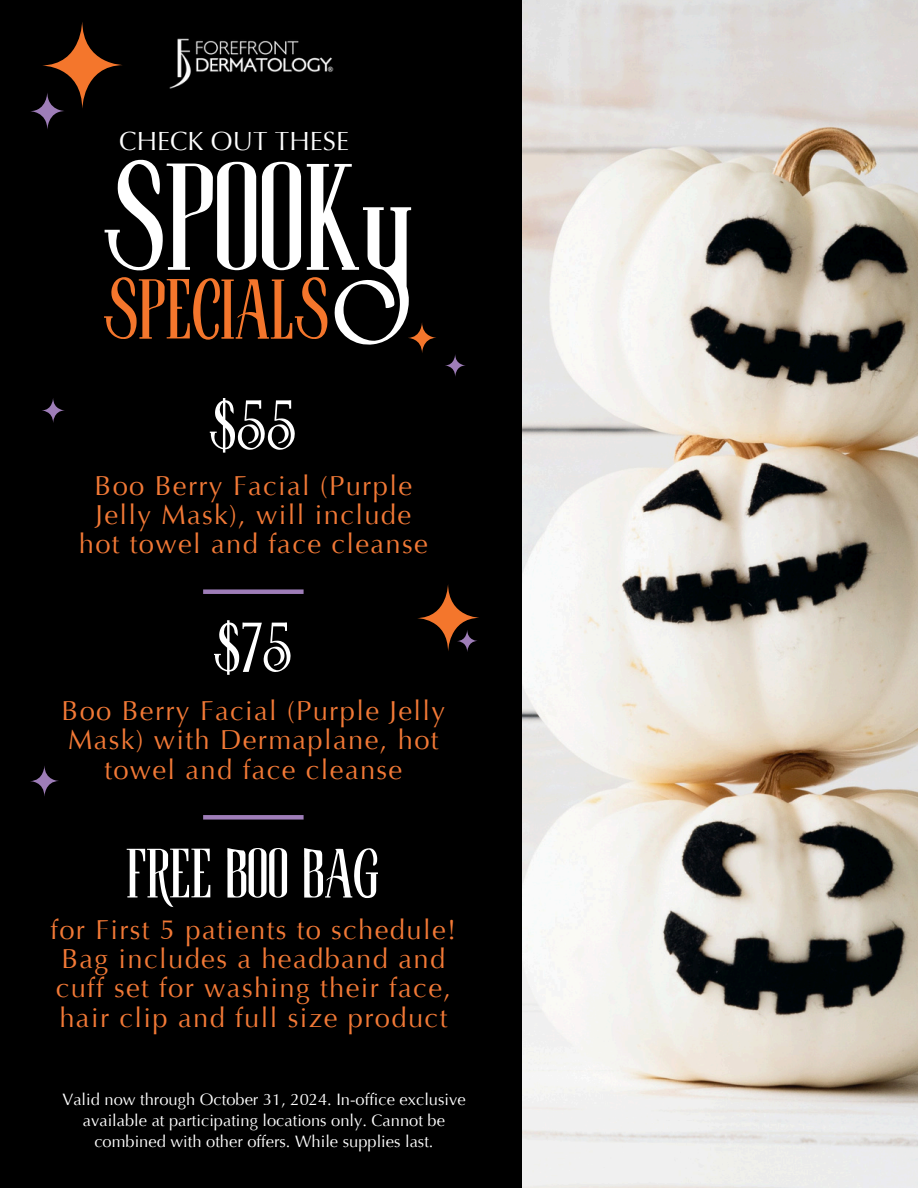
<style>
.page{position:relative;width:918px;height:1188px;background:#fff}
.page>*{position:absolute;margin:0;border:0;box-sizing:border-box;transform-origin:0 0}
.t1{font:137.1px "Roller Coaster";color:#fff}
.t2{font:76.65px "Roller Coaster";color:#f4762c}
.t3{font:62.85px "Roller Coaster";color:#fff}
.t4{font:27.3px/29.2px "Optima LT Pro";letter-spacing:.05em;color:#f27936;text-align:center}
.t5{font:26.25px "Optima LT Pro";color:#fff}
.t6{font:16.5px/21.3px "Optima LT Pro";color:#fff;text-align:center}
</style>
<div class="page">
<img style="left:521px;top:0;width:397px;height:1188px">
<div style="left:0;top:0;width:521px;height:1188px;background:#000"></div>
<img style="left:169px;top:38px;width:165px;height:51px">
<svg style="left:41px;top:20px;width:82px;height:90px"></svg>
<svg style="left:41px;top:397px;width:24px;height:26px"></svg>
<svg style="left:30px;top:92px;width:35px;height:38px"></svg>
<svg style="left:445px;top:354px;width:21px;height:23px"></svg>
<svg style="left:407px;top:322px;width:30px;height:31px"></svg>
<svg style="left:416px;top:583px;width:64px;height:69px"></svg>
<svg style="left:30px;top:765px;width:29px;height:32px"></svg>
<svg style="left:457px;top:629px;width:21px;height:23px"></svg>
<div style="left:203px;top:815px;width:101px;height:5px;background:#9e7db8"></div>
<div style="left:203px;top:589px;width:101px;height:5px;background:#9e7db8"></div>
<p class="t5" style="left:119px;top:131px;width:231px">CHECK OUT THESE</p>
<p class="t1" style="left:105px;top:167px;width:312px">SPOOKy</p>
<h4 class="t2" style="left:104px;top:281px;width:227px">SPECIALS</h4>
<h2 class="t3" style="left:209px;top:403px;width:89px">$55</h2>
<p class="t4" style="left:79px;top:474px;width:351px">Boo Berry Facial (Purple<br>Jelly Mask), will include hot towel and face cleanse</p>
<h5 class="t3" style="left:214px;top:625px;width:81px">$75</h5>
<h1 class="t4" style="left:62px;top:699px;width:385px">Boo Berry Facial (Purple Jelly<br>Mask) with Dermaplane, hot towel and face cleanse</h1>
<p class="t3" style="left:127px;top:850px;width:254px">FREE BOO BAG</p>
<p class="t4" style="left:50px;top:918px;width:407px;text-align:left">for First 5 patients to schedule!<br>Bag includes a headband and cuff set for washing their face, hair clip and full size product</p>
<p class="t6" style="left:62px;top:1090px;width:405px">Valid now through October 31, 2024. In-office exclusive available at participating locations only. Cannot be combined with other offers. While supplies last.</p>
</div>
